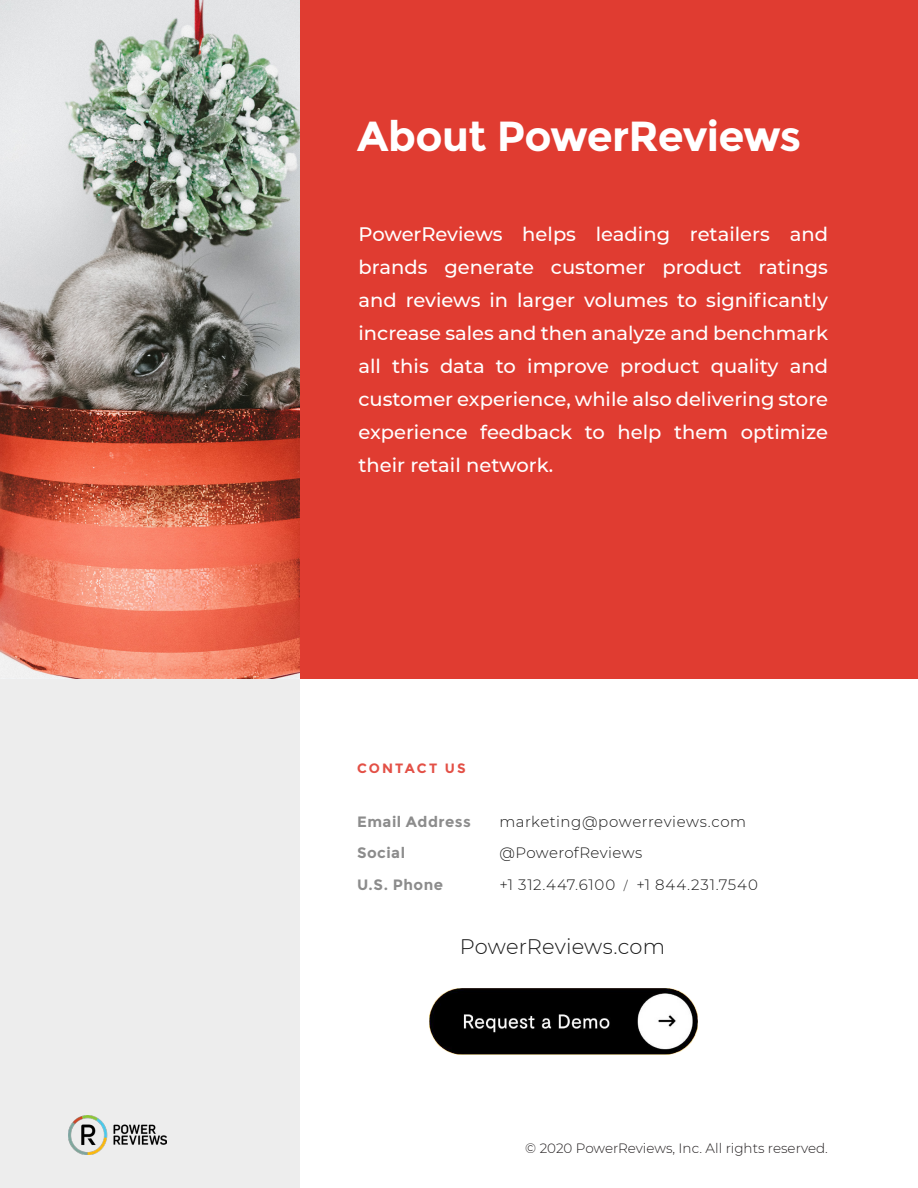
<style>
.page{position:relative;width:918px;height:1188px;background:#fff}
.page>*{position:absolute;margin:0;border:0;box-sizing:border-box;transform-origin:0 0}
.t1{font:700 42px "Montserrat";letter-spacing:-.02em;color:#fff}
.t2{font:300 21px "Montserrat";letter-spacing:.005em;color:#191919}
.t3{font:500 19.5px/33px "Montserrat";color:#fff;text-align:justify}
.t4{font:300 15px "Montserrat";letter-spacing:.035em;color:#191919}
.t5{font:300 15px "Montserrat";letter-spacing:.06em;color:#191919}
.t6{font:700 15px "Montserrat";letter-spacing:.035em;color:#8c8c8c}
.t7{font:300 13.5px "Montserrat";color:#231f20}
.t8{font:700 13.5px "Montserrat";letter-spacing:.15em;color:#e35046}
.s1{font-size:12px}
</style>
<div class="page">
<div style="left:0;top:678px;width:300px;height:510px;background:#ededed"></div>
<img style="left:0;top:0;width:300px;height:678px">
<div style="left:300px;top:0;width:618px;height:678px;background:#e03c31"></div>
<img style="left:429px;top:988px;width:269px;height:67px">
<img style="left:68px;top:1116px;width:98px;height:38px">
<h1 class="t1" style="left:357px;top:112px;width:446px">About PowerReviews</h1>
<p class="t3" style="left:358px;top:220px;width:471px">PowerReviews helps leading retailers and brands generate customer product ratings and reviews in larger volumes to significantly increase sales and then analyze and benchmark all this data to improve product quality and customer experience, while also delivering store experience feedback to help them optimize their retail network.</p>
<p class="t8" style="left:357px;top:760px;width:110px">CONTACT US</p>
<p class="t6" style="left:357px;top:813px;width:115px">Email Address</p>
<p class="t4" style="left:500px;top:814px;width:248px">marketing@powerreviews.com</p>
<p class="t6" style="left:357px;top:844px;width:50px">Social</p>
<p class="t4" style="left:499px;top:846px;width:144px">@PowerofReviews</p>
<p class="t6" style="left:357px;top:876px;width:88px">U.S. Phone</p>
<p class="t5" style="left:500px;top:877px;width:260px">+1 312.447.6100 <span class="s1">/</span> +1 844.231.7540</p>
<p class="t2" style="left:460px;top:936px;width:207px">PowerReviews.com</p>
<p class="t7" style="left:525px;top:1142px;width:304px">© 2020 PowerReviews, Inc. All rights reserved.</p>
</div>
